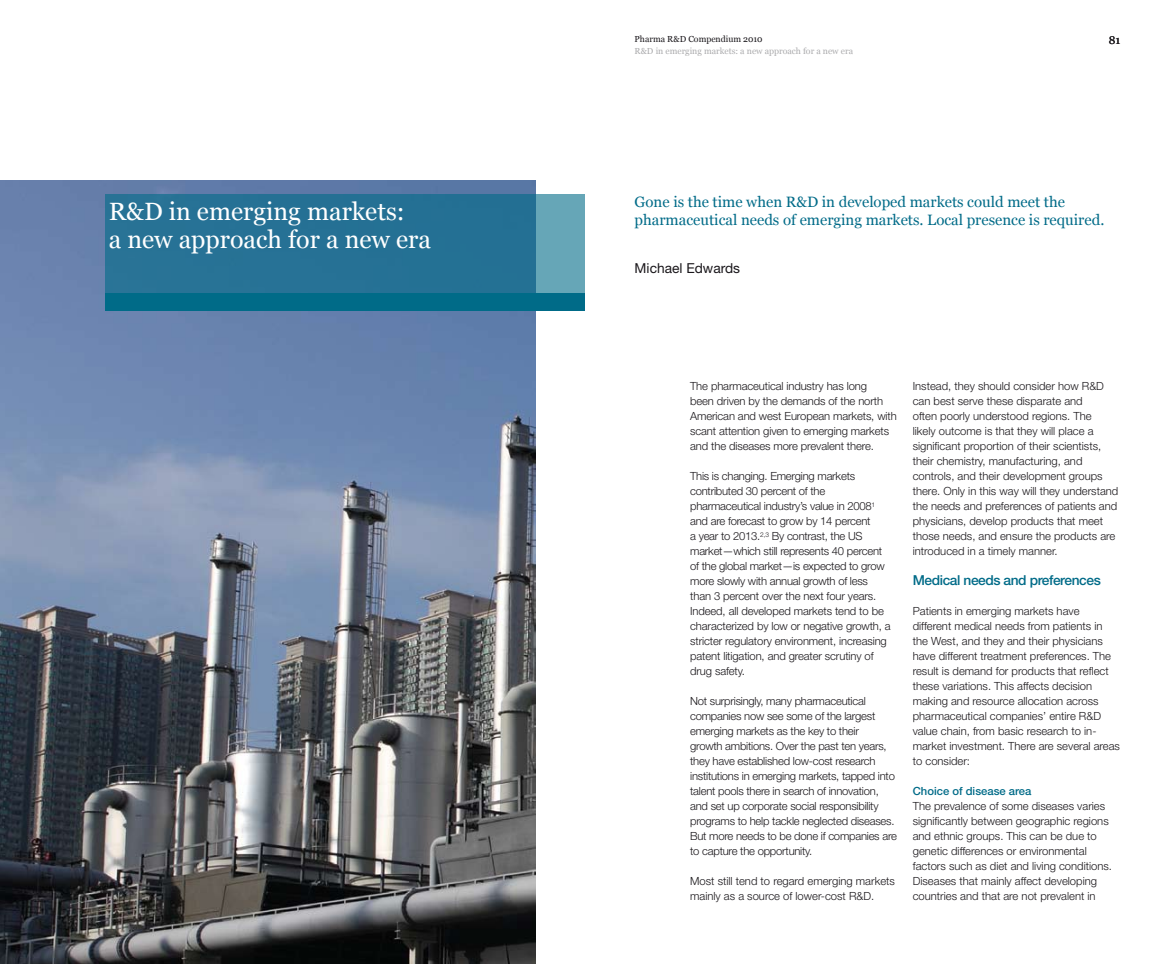
<style>
.page{position:relative;width:1170px;height:964px;background:#fff}
.page>*{position:absolute;margin:0;border:0;box-sizing:border-box;transform-origin:0 0}
.t1{font:25px/27.5px "Georgia";color:#fff}
.t2{font:15px/17.5px "Georgia";color:#006b88}
.t3{font:500 13.75px "Helvetica Neue LT Std";letter-spacing:-.03em;color:#006b88}
.t4{font:13.75px "Helvetica Neue LT Std";color:#1a171b}
.t5{font:300 11.25px/15px "Helvetica Neue LT Std";letter-spacing:-.01em;color:#1a171b}
.t6{font:500 11.25px "Helvetica Neue LT Std";color:#006b88}
.t7{font:11.25px "Georgia";color:#1a171b}
.t8{font:8.75px "Georgia";color:#ababad}
.t9{font:8.75px "Georgia";color:#1a171b}
</style>
<div class="page">
<img style="left:0;top:181px;width:535px;height:783px">
<svg style="left:105px;top:194px;width:480px;height:99px;background:#2c7698"></svg>
<div style="left:105px;top:293px;width:480px;height:18px;background:#006b88"></div>
<h1 class="t1" style="left:109px;top:198px;width:324px">R&amp;D in emerging markets:<br>a new approach for a new era</h1>
<p class="t9" style="left:634px;top:34px;width:129px">Pharma R&amp;D Compendium 2010</p>
<p class="t8" style="left:634px;top:46px;width:220px">R&amp;D in emerging markets: a new approach for a new era</p>
<p class="t7" style="left:1108px;top:34px;width:13px">81</p>
<h2 class="t2" style="left:634px;top:193px;width:471px">Gone is the time when R&amp;D in developed markets could meet the pharmaceutical needs of emerging markets. Local presence is required.</h2>
<p class="t4" style="left:634px;top:260px;width:107px">Michael Edwards</p>
<p class="t5" style="left:690px;top:378px;width:208px">The pharmaceutical industry has long<br>been driven by the demands of the north American and west European markets, with scant attention given to emerging markets and the diseases more prevalent there.</p>
<p class="t5" style="left:690px;top:468px;width:202px">This is changing. Emerging markets contributed 30 percent of the pharmaceutical industry’s value in 2008<sup>1 </sup>and are forecast to grow by 14 percent<br>a year to 2013.<sup>2,3</sup> By contrast, the US market—which still represents 40 percent of the global market—is expected to grow more slowly with annual growth of less than 3 percent over the next four years.<br>Indeed, all developed markets tend to be characterized by low or negative growth, a stricter regulatory environment, increasing patent litigation, and greater scrutiny of drug safety.</p>
<p class="t5" style="left:690px;top:693px;width:208px">Not surprisingly, many pharmaceutical companies now see some of the largest emerging markets as the key to their<br>growth ambitions. Over the past ten years, they have established low-cost research institutions in emerging markets, tapped into talent pools there in search of innovation, and set up corporate social responsibility programs to help tackle neglected diseases.<br>But more needs to be done if companies are to capture the opportunity.</p>
<p class="t5" style="left:690px;top:873px;width:206px">Most still tend to regard emerging markets mainly as a source of lower-cost R&amp;D.</p>
<p class="t5" style="left:912px;top:378px;width:207px">Instead, they should consider how R&amp;D can best serve these disparate and<br>often poorly understood regions. The<br>likely outcome is that they will place a significant proportion of their scientists, their chemistry, manufacturing, and controls, and their development groups there. Only in this way will they understand the needs and preferences of patients and physicians, develop products that meet those needs, and ensure the products are introduced in a timely manner.</p>
<p class="t3" style="left:912px;top:572px;width:189px">Medical needs and preferences</p>
<p class="t5" style="left:912px;top:604px;width:209px">Patients in emerging markets have different medical needs from patients in the West, and they and their physicians have different treatment preferences. The result is demand for products that reflect these variations. This affects decision making and resource allocation across pharmaceutical companies’ entire R&amp;D value chain, from basic research to in&shy;market investment. There are several areas to consider:</p>
<p class="t6" style="left:912px;top:784px;width:120px">Choice of disease area</p>
<p class="t5" style="left:912px;top:798px;width:201px">The prevalence of some diseases varies significantly between geographic regions and ethnic groups. This can be due to genetic differences or environmental factors such as diet and living conditions.<br>Diseases that mainly affect developing countries and that are not prevalent in</p>
</div>
